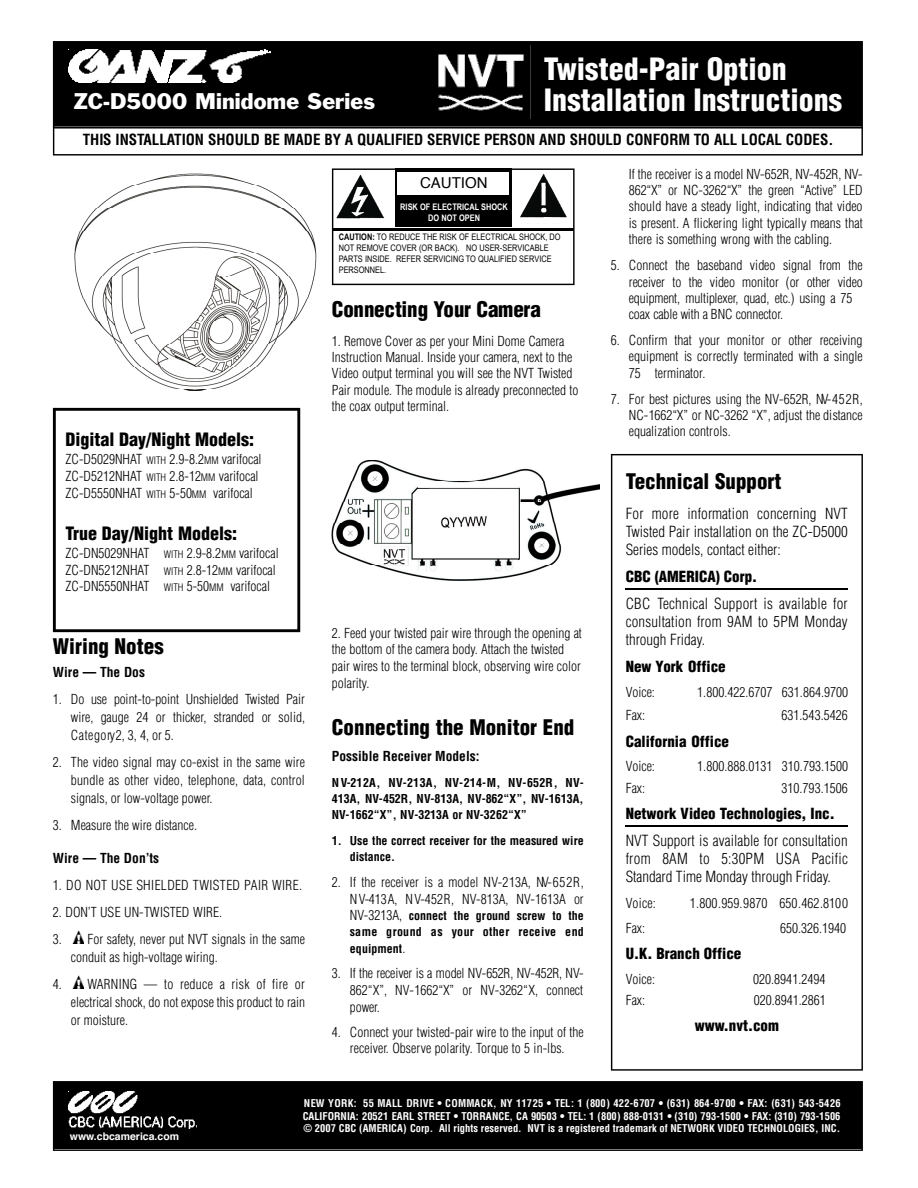
<style>
.page{position:relative;width:918px;height:1188px;background:#fff}
.page>*{position:absolute;margin:0;border:0;box-sizing:border-box;transform-origin:0 0}
.t1{font:900 condensed 30px "Helvetica";color:#fff}
.t2{font:900 condensed 21px "Helvetica";color:#000}
.t3{font:21px "Franklin Gothic";color:#fff}
.t4{font:900 condensed 18px "Helvetica";color:#000}
.t5{font:300 condensed 15px/18px "Helvetica";letter-spacing:.005em;color:#000;text-align:justify}
.t6{font:900 condensed 15px "Helvetica";color:#000}
.t7{font:700 condensed 15px "Helvetica";color:#000}
.t8{font:15px "Helvetica";color:#000}
.t9{font:300 condensed 13.5px/16.5px "Helvetica";color:#000;text-align:justify}
.t10{font:700 condensed 13.5px "Helvetica";color:#000}
.t11{font:300 condensed 13.5px "Helvetica";letter-spacing:.03em;color:#000}
.t12{font:700 condensed 12px/16.4px "Helvetica";color:#000;text-align:justify}
.t13{font:700 condensed 10.5px/12.6px "Helvetica";color:#fff;text-align:justify}
.t14{font:700 10.5px "Helvetica";color:#fff}
.t15{font:9px/10.8px "Arial Narrow";color:#000}
.t16{font:700 9px/10.8px "Arial Narrow";color:#fff;text-align:center}
.s1{font-size:10.05px}
.s2{font-weight:700}
.s3{font-weight:300;font-size:13.5px}
</style>
<div class="page">
<svg style="left:72px;top:976px;width:12px;height:12px"></svg>
<svg style="left:72px;top:931px;width:12px;height:12px"></svg>
<div style="left:53px;top:41px;width:810px;height:86px;background:#000"></div>
<img style="left:432px;top:45px;width:99px;height:73px">
<svg style="left:53px;top:127px;width:810px;height:29px"></svg>
<img style="left:74px;top:173px;width:243px;height:218px">
<svg style="left:53px;top:408px;width:247px;height:224px"></svg>
<img style="left:331px;top:460px;width:269px;height:121px">
<svg style="left:53px;top:1081px;width:810px;height:70px;background:#080808"></svg>
<svg style="left:611px;top:454px;width:252px;height:617px"></svg>
<img style="left:69px;top:49px;width:202px;height:33px">
<svg style="left:332px;top:168px;width:243px;height:117px"></svg>
<div style="left:396px;top:168px;width:116px;height:59px;background:#000"></div>
<div style="left:398px;top:172px;width:111px;height:22px;background:#fff"></div>
<div style="left:335px;top:171px;width:52px;height:51px;background:#fff"></div>
<img style="left:336px;top:174px;width:49px;height:45px">
<img style="left:520px;top:171px;width:51px;height:52px">
<hr style="left:333px;top:228px;width:241px;height:3px;background:#000">
<h1 class="t1" style="left:544px;top:57px;width:244px">Twisted-Pair Option</h1>
<h2 class="t3" style="left:74px;top:93px;width:303px">ZC-D5000 Minidome Series</h2>
<h1 class="t1" style="left:544px;top:89px;width:300px">Installation Instructions</h1>
<p class="t7" style="left:83px;top:134px;width:752px">THIS INSTA L L ATION SHOULD BE MADE BY A QUALIFIED SERVICE PERSON AND SHOULD CONFORM TO ALL LOCAL CODES.</p>
<h3 class="t4" style="left:66px;top:432px;width:190px">Digital Day/Night Models:</h3>
<p class="t9" style="left:66px;top:452px;width:198px;text-align:left">ZC-D5029NHAT <span class="s1">WITH</span> 2.9-8.2<span class="s1">MM</span> varifocal<br>ZC-D5212NHAT <span class="s1">WITH</span> 2.8-12<span class="s1">MM</span> varifocal<br>ZC-D5550NHAT <span class="s1">WITH</span> 5-50<span class="s1">MM</span> varifocal</p>
<h3 class="t4" style="left:66px;top:526px;width:173px">True Day/Night Models:</h3>
<p class="t9" style="left:66px;top:546px;width:215px;text-align:left">ZC-DN5029NHAT <span class="s1">WITH</span> 2.9-8.2<span class="s1">MM</span> varifocal<br>ZC-DN5212NHAT <span class="s1">WITH</span> 2.8-12<span class="s1">MM</span> varifocal<br>ZC-DN5550NHAT <span class="s1">WITH</span> 5-50<span class="s1">MM</span> varifocal</p>
<h2 class="t2" style="left:53px;top:639px;width:112px">Wiring Notes</h2>
<p class="t10" style="left:53px;top:667px;width:94px">Wire — The Dos</p>
<p class="t9" style="left:71px;top:691px;width:236px;line-height:18px;text-indent:-18px">1. Do use point-to-point Unshielded Twisted Pair wire, gauge 24 or thicker, stranded or solid, C a te g o ry 2, 3, 4, or 5.</p>
<p class="t9" style="left:71px;top:754px;width:236px;line-height:18px;text-indent:-18px">2. The video signal may co-exist in the same wire bundle as other video, telephone, data, control signals, or low-voltage power.</p>
<p class="t9" style="left:53px;top:818px;width:146px">3. Measure the wire distance.</p>
<p class="t10" style="left:53px;top:853px;width:108px">Wire — The Don’ts</p>
<p class="t11" style="left:53px;top:880px;width:251px">1. DO NOT USE SHIELDED TWISTED PAIR WIRE.</p>
<p class="t9" style="left:53px;top:905px;width:171px">2. DON’T USE UN-TWISTED WIRE.</p>
<p class="t9" style="left:71px;top:931px;width:236px;line-height:18px;text-indent:-18px">3. For safety, never put NVT signals in the same conduit as high-voltage wiring.</p>
<p class="t9" style="left:71px;top:976px;width:236px;line-height:18px;text-indent:-18px">4. WARNING — to reduce a risk of fire or electrical shock, do not expose this product to rain or moisture.</p>
<p class="t8" style="left:420px;top:176px;width:69px">CAUTION</p>
<p class="t16" style="left:400px;top:202px;width:109px">RISK OF ELECTRICAL SHOCK<br>DO NOT OPEN</p>
<p class="t15" style="left:339px;top:232px;width:223px"><span class="s2">CAUTION:</span> TO REDUCE THE RISK OF ELECTRICAL SHOCK, DO NOT REMOVE COVER (OR BACK). NO USER-SERVICABLE PARTS INSIDE. REFER SERVICING TO QUALIFIED SERVICE PERSONNEL.</p>
<h2 class="t2" style="left:332px;top:301px;width:211px">Connecting Your Camera</h2>
<p class="t9" style="left:332px;top:334px;width:248px;text-align:left">1. Remove Cover as per your Mini Dome Camera Instruction Manual. Inside your camera, next to the Video output terminal you will see the NVT Twisted Pair module. The module is already preconnected to the coax output terminal.</p>
<p class="t9" style="left:332px;top:626px;width:252px;text-align:left">2. Feed your twisted pair wire through the opening at the bottom of the camera body. Attach the twisted pair wires to the terminal block, observing wire color polarity.</p>
<h2 class="t2" style="left:332px;top:720px;width:244px">Connecting the Monitor End</h2>
<p class="t10" style="left:332px;top:751px;width:149px">Possible Receiver Models:</p>
<p class="t12" style="left:332px;top:775px;width:253px">N V-212A, NV-213A, NV-214-M, NV-652R, NV-413A, NV-452R, NV-813A, NV-862“X”, NV-1 6 1 3 A , N V-1662“X”, NV-3213A or NV-3 2 6 2 “ X ”</p>
<p class="t12" style="left:350px;top:833px;width:235px;text-indent:-18px">1 . Use the correct receiver for the measured wire distance.</p>
<p class="t9" style="left:332px;top:875px;width:253px;text-align:right">2 . If the receiver is a model NV-213A, NV- 6 5 2 R ,<br>N V-413A, N V-452R, N V-813A, NV-1613A or</p>
<p class="t12" style="left:350px;top:909px;width:235px"><span class="s3">N V-3213A,</span> connect the ground screw to the same ground as your other receive end e q u ip m e n t<span class="s3">.</span></p>
<p class="t9" style="left:350px;top:966px;width:235px;text-indent:-18px">3 . If the receiver is a model NV-652R, NV-452R, NV-862“X”, NV-1662“X” or NV-3262“X, connect p o w e r.</p>
<p class="t9" style="left:332px;top:1025px;width:253px;text-align:center">4 . Connect your twisted-pair wire to the input of the re c e iv e r. Observe polarity. Torque to 5 in-lbs.</p>
<p class="t9" style="left:629px;top:167px;width:235px">If the receiver is a model NV-652R, NV-452R, NV-862“X” or NC-3262“X” the green “Active” L E D should have a steady light, indicating that video is present. A flickering light typically means that there is something wrong with the cabling.</p>
<p class="t9" style="left:629px;top:258px;width:235px;text-align:left;text-indent:-18px">5 . Connect the baseband video signal from the receiver to the video monitor (or other video equipment, multiplexer, quad, etc.) using a 75 coax cable with a BNC connector.</p>
<p class="t9" style="left:629px;top:333px;width:235px;text-indent:-18px">6 . Confirm that your monitor or other receiving equipment is correctly terminated with a single 75 terminator.</p>
<p class="t9" style="left:629px;top:392px;width:235px;text-indent:-18px">7 . For best pictures using the NV-652R, NV- 4 5 2 R , NC-1662“X” or NC-3262 “X”, adjust the distance equalization controls.</p>
<h2 class="t2" style="left:626px;top:473px;width:157px">Technical Support</h2>
<p class="t5" style="left:626px;top:506px;width:224px">For more information concerning NVT Twisted Pair installation on the ZC-D5000<br>Series models, contact either:</p>
<p class="t6" style="left:626px;top:571px;width:133px">CBC (AMERICA) Corp.</p>
<p class="t5" style="left:626px;top:596px;width:224px">CBC Technical Support is available for consultation from 9AM to 5PM Monday through Friday.</p>
<p class="t6" style="left:626px;top:661px;width:102px">New York Office</p>
<p class="t9" style="left:626px;top:685px;width:31px">Voice:</p>
<p class="t9" style="left:697px;top:685px;width:152px">1.800.422.6707 631.864.9700</p>
<p class="t9" style="left:626px;top:708px;width:21px">Fax:</p>
<p class="t9" style="left:782px;top:708px;width:68px">631.543.5426</p>
<p class="t6" style="left:626px;top:736px;width:105px">California Office</p>
<p class="t9" style="left:626px;top:759px;width:31px">Voice:</p>
<p class="t9" style="left:697px;top:759px;width:152px">1.800.888.0131 310.793.1500</p>
<p class="t9" style="left:626px;top:781px;width:21px">Fax:</p>
<p class="t9" style="left:782px;top:781px;width:68px">310.793.1506</p>
<p class="t6" style="left:626px;top:808px;width:211px">Network Video Technologies, Inc.</p>
<p class="t5" style="left:626px;top:833px;width:224px">NVT Support is available for consultation from 8AM to 5:30PM USA Pacific Standard Time Monday through Friday.</p>
<p class="t9" style="left:626px;top:896px;width:32px">Voice:</p>
<p class="t9" style="left:690px;top:896px;width:160px">1.800.959.9870 650.462.8100</p>
<p class="t9" style="left:626px;top:921px;width:21px">Fax:</p>
<p class="t9" style="left:780px;top:921px;width:68px">650.326.1940</p>
<p class="t6" style="left:626px;top:948px;width:117px">U.K. Branch Office</p>
<p class="t9" style="left:626px;top:971px;width:31px">Voice:</p>
<p class="t9" style="left:753px;top:971px;width:74px">020.8941.2494</p>
<p class="t9" style="left:626px;top:993px;width:21px">Fax:</p>
<p class="t9" style="left:754px;top:993px;width:74px">020.8941.2861</p>
<p class="t6" style="left:695px;top:1020px;width:86px">www.nvt.com</p>
<p class="t14" style="left:70px;top:1132px;width:111px">www.cbcamerica.com</p>
<p class="t13" style="left:303px;top:1098px;width:539px">NEW YORK: 55 MALL DRIVE • COMMACK, NY 11725 • TEL: 1 (800) 422-6707 • (631) 864-9700 • FA X : (631) 543-5426<br>CALIFORNIA: 20521 EARL STREET • TORRANCE, CA 90503 • TEL: 1 (800) 888-0131 • (310) 793-1500 • FAX: (310) 793-1506 © 2007 CBC (AMERICA) Corp. All rights reserved. NVT is a registered trademark of NETWORK VIDEO TECHNOLOGIES, INC.</p>
</div>
